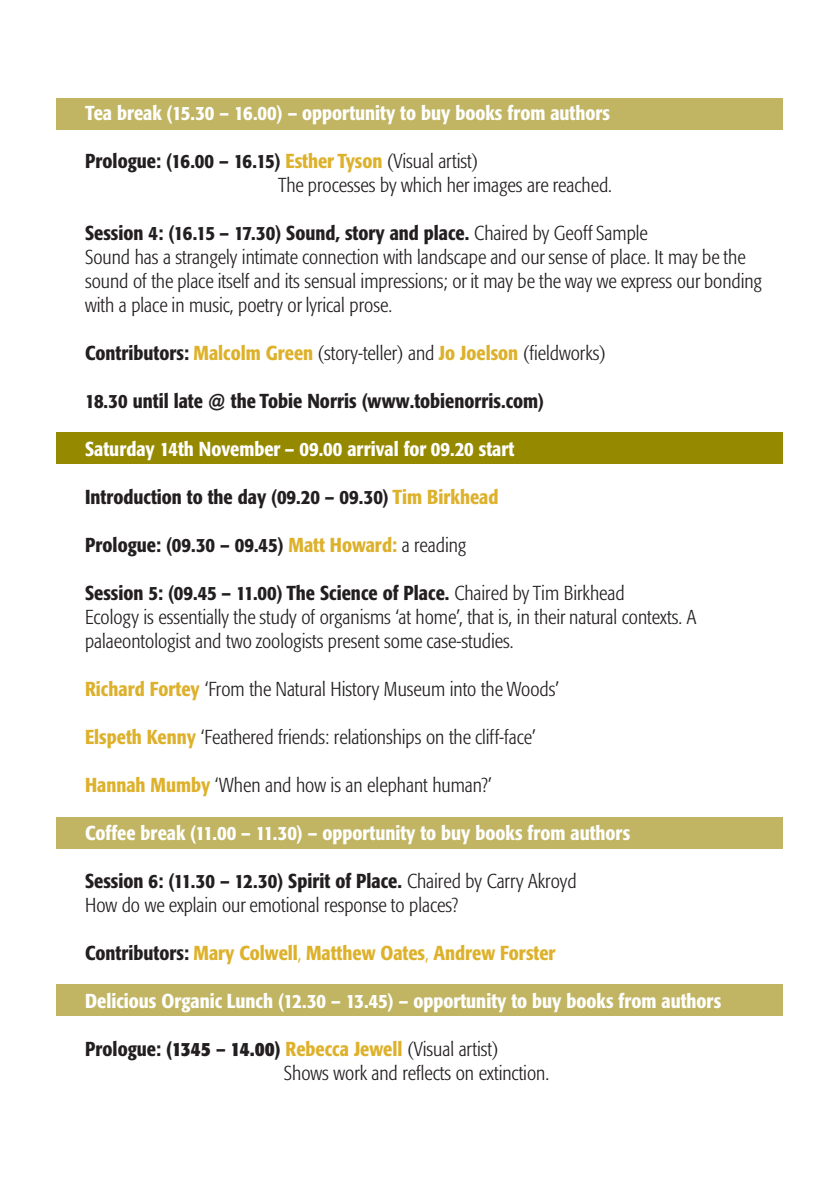
<style>
.page{position:relative;width:840px;height:1191px;background:#fff}
.page>*{position:absolute;margin:0;border:0;box-sizing:border-box;transform-origin:0 0}
.t1{font:300 condensed 20px/24px "Formata BQ";color:#231f20}
.t2{font:500 condensed 20px "Formata BQ";color:#231f20}
.t3{font:500 condensed 20px "Formata BQ";color:#fff}
.t4{font:500 condensed 20px "Formata BQ";color:#ddb12b}
.s1{color:#ddb12b}
.s2{font-weight:300}
.s3{font-weight:500}
.s4{font-weight:500;color:#ddb12b}
.s5{color:#231f20}
.s6{font-weight:700}
</style>
<div class="page">
<div style="left:57px;top:984px;width:725px;height:32px;background:#c1b563"></div>
<div style="left:57px;top:817px;width:725px;height:32px;background:#c1b563"></div>
<div style="left:57px;top:432px;width:725px;height:32px;background:#958900"></div>
<div style="left:57px;top:98px;width:725px;height:32px;background:#c1b563"></div>
<p class="t3" style="left:85px;top:101px;width:526px">Tea break (15.30 – 16.00) – opportunity to buy books from authors</p>
<p class="t2" style="left:85px;top:149px;width:394px">Prologue: (16.00 – 16.15) <span class="s1">Esther Tyson</span> <span class="s2">(Visual artist)</span></p>
<p class="t1" style="left:278px;top:173px;width:335px">The processes by which her images are reached.</p>
<p class="t2" style="left:85px;top:221px;width:564px">Session 4: (16.15 – 17.30) Sound, story and place. <span class="s2">Chaired by Geoff Sample</span></p>
<p class="t1" style="left:85px;top:245px;width:678px">Sound has a strangely intimate connection with landscape and our sense of place. It may be the sound of the place itself and its sensual impressions; or it may be the way we express our bonding with a place in music, poetry or lyrical prose.</p>
<p class="t1" style="left:85px;top:341px;width:522px"><span class="s3">Contributors:</span> <span class="s4">Malcolm Green</span> (story-teller) and <span class="s4">Jo Joelson</span> (fieldworks)</p>
<p class="t2" style="left:85px;top:389px;width:460px">18.30 until late @ the Tobie Norris (www.tobienorris.com)</p>
<p class="t3" style="left:85px;top:437px;width:430px">Saturday 14th November – 09.00 arrival for 09.20 start</p>
<p class="t2" style="left:85px;top:485px;width:414px">Introduction to the day (09.20 – 09.30) <span class="s1">Tim Birkhead</span></p>
<p class="t2" style="left:85px;top:533px;width:382px">Prologue: (09.30 – 09.45) <span class="s1">Matt Howard:</span> <span class="s2">a reading</span></p>
<p class="t2" style="left:85px;top:581px;width:540px">Session 5: (09.45 – 11.00) The Science of Place. <span class="s2">Chaired by Tim Birkhead</span></p>
<p class="t1" style="left:85px;top:605px;width:612px">Ecology is essentially the study of organisms ‘at home’, that is, in their natural contexts. A palaeontologist and two zoologists present some case-studies.</p>
<p class="t1" style="left:85px;top:677px;width:475px"><span class="s4">Richard Fortey</span> ‘From the Natural History Museum into the Woods’</p>
<p class="t1" style="left:85px;top:725px;width:452px"><span class="s4">Elspeth Kenny</span> ‘Feathered friends: relationships on the cliff-face’</p>
<p class="t1" style="left:85px;top:773px;width:408px"><span class="s4">Hannah Mumby</span> ‘When and how is an elephant human?’</p>
<p class="t3" style="left:85px;top:821px;width:546px">Coffee break (11.00 – 11.30) – opportunity to buy books from authors</p>
<p class="t2" style="left:85px;top:869px;width:492px">Session 6: (11.30 – 12.30) Spirit of Place. <span class="s2">Chaired by Carry Akroyd</span></p>
<p class="t1" style="left:85px;top:893px;width:374px">How do we explain our emotional response to places?</p>
<p class="t4" style="left:85px;top:941px;width:471px"><span class="s5">Contributors:</span> Mary Colwell<span class="s2">,</span> Matthew Oates<span class="s2">,</span> Andrew Forster</p>
<p class="t3" style="left:85px;top:989px;width:637px">Delicious Organic Lunch (12.30 – 13.45) – opportunity to buy books from authors</p>
<p class="t1" style="left:85px;top:1037px;width:414px"><span class="s3">Prologue:</span> <span class="s6">(1345</span> <span class="s3">–</span> <span class="s6">14.00)</span> <span class="s4">Rebecca Jewell</span> (Visual artist)</p>
<p class="t1" style="left:284px;top:1061px;width:266px">Shows work and reflects on extinction.</p>
</div>
